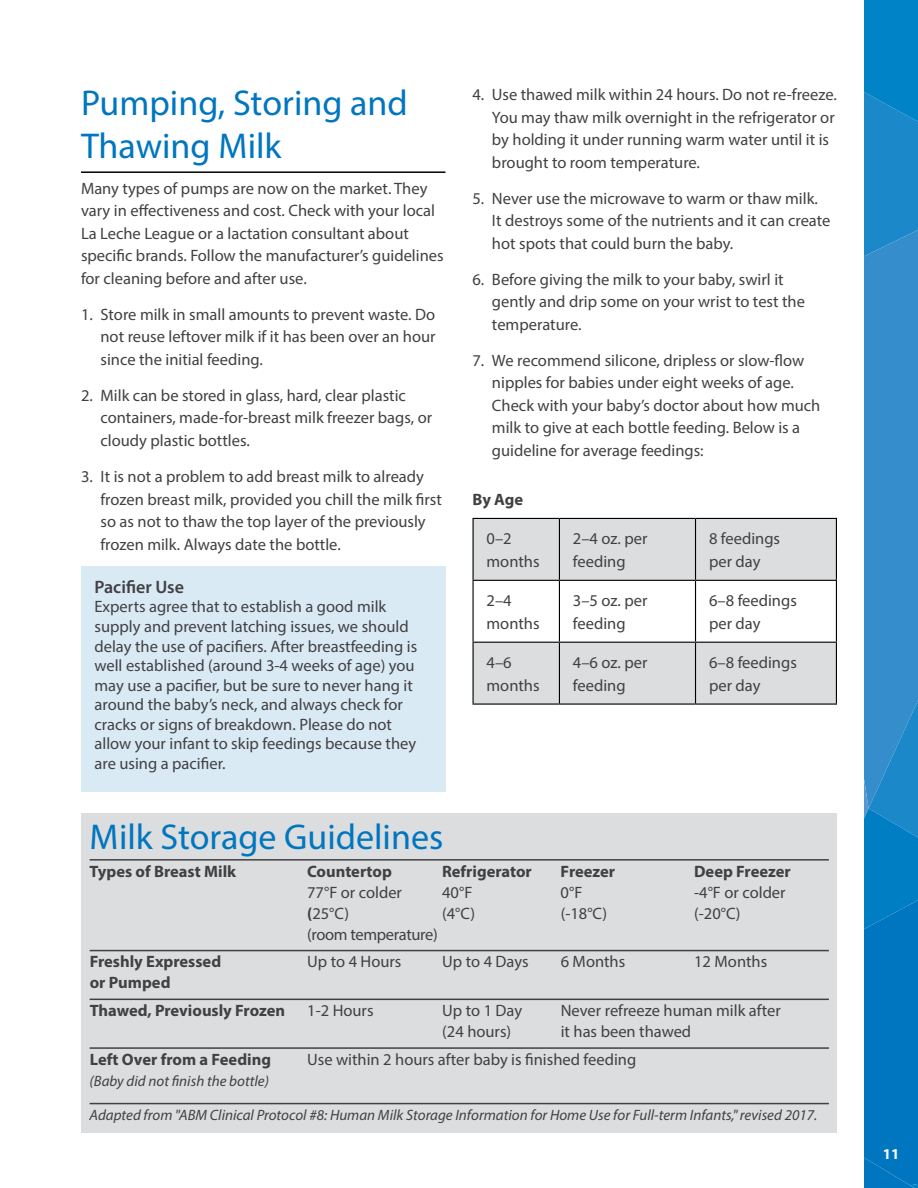
<style>
.page{position:relative;width:918px;height:1188px;background:#fff}
.page>*{position:absolute;margin:0;border:0;box-sizing:border-box;transform-origin:0 0}
.t1{font:36px/43.2px "Myriad Pro";color:#0076c0}
.t2{font:600 18px "Myriad Pro";color:#414042}
.t3{font:16.5px/22.5px "Myriad Pro";color:#414042}
.t4{font:700 16.5px/27.8px "Myriad Pro";color:#414042}
.t5{font:16.5px "Myriad Pro";letter-spacing:-.02em;color:#414042}
.t6{font:italic 15px "Myriad Pro";color:#414042}
.t7{font:700 15px "Myriad Pro";color:#fff}
.s1{font-weight:700}
</style>
<div class="page">
<svg style="left:864px;top:0;width:54px;height:1188px;background:#1b84c7"></svg>
<div style="left:81px;top:814px;width:756px;height:319px;background:#dcddde"></div>
<hr style="left:81px;top:171px;width:365px;height:2px;background:#000">
<svg style="left:474px;top:519px;width:362px;height:185px;fill:#dcddde"></svg>
<hr style="left:472px;top:518px;width:87px;height:1px;background:#000">
<hr style="left:472px;top:519px;width:2px;height:61px;background:#000">
<hr style="left:559px;top:518px;width:137px;height:1px;background:#000">
<hr style="left:559px;top:519px;width:1px;height:61px;background:#000">
<hr style="left:696px;top:518px;width:141px;height:1px;background:#000">
<hr style="left:695px;top:519px;width:1px;height:61px;background:#000">
<hr style="left:836px;top:519px;width:1px;height:61px;background:#000">
<hr style="left:472px;top:580px;width:87px;height:1px;background:#000">
<hr style="left:472px;top:581px;width:2px;height:61px;background:#000">
<hr style="left:559px;top:580px;width:137px;height:1px;background:#000">
<hr style="left:559px;top:581px;width:1px;height:61px;background:#000">
<hr style="left:696px;top:580px;width:141px;height:1px;background:#000">
<hr style="left:695px;top:581px;width:1px;height:61px;background:#000">
<hr style="left:836px;top:581px;width:1px;height:61px;background:#000">
<hr style="left:472px;top:642px;width:87px;height:1px;background:#000">
<hr style="left:472px;top:643px;width:2px;height:61px;background:#000">
<hr style="left:472px;top:704px;width:87px;height:1px;background:#000">
<hr style="left:559px;top:642px;width:137px;height:1px;background:#000">
<hr style="left:559px;top:643px;width:1px;height:61px;background:#000">
<hr style="left:559px;top:704px;width:137px;height:1px;background:#000">
<hr style="left:696px;top:642px;width:141px;height:1px;background:#000">
<hr style="left:695px;top:643px;width:1px;height:61px;background:#000">
<hr style="left:836px;top:643px;width:1px;height:61px;background:#000">
<hr style="left:696px;top:704px;width:141px;height:1px;background:#000">
<div style="left:81px;top:566px;width:365px;height:225px;background:#d9eaf5"></div>
<hr style="left:90px;top:859px;width:739px;height:2px;background:#414042">
<hr style="left:90px;top:950px;width:739px;height:1px;background:#414042">
<hr style="left:90px;top:999px;width:739px;height:1px;background:#414042">
<hr style="left:90px;top:1047px;width:739px;height:2px;background:#414042">
<hr style="left:90px;top:1103px;width:739px;height:1px;background:#414042">
<h1 class="t1" style="left:81px;top:81px;width:328px">Pumping, Storing and<br>Thawing Milk</h1>
<p class="t3" style="left:81px;top:177px;width:364px">Many types of pumps are now on the market. They vary in effectiveness and cost. Check with your local La Leche League or a lactation consultant about specific brands. Follow the manufacturer’s guidelines for cleaning before and after use.</p>
<p class="t3" style="left:101px;top:303px;width:337px;text-align:justify;text-indent:-20px">1. Store milk in small amounts to prevent waste. Do not reuse leftover milk if it has been over an hour since the initial feeding.</p>
<p class="t3" style="left:101px;top:384px;width:333px;text-indent:-20px">2. Milk can be stored in glass, hard, clear plastic containers, made-for-breast milk freezer bags, or cloudy plastic bottles.</p>
<p class="t3" style="left:101px;top:465px;width:343px;text-indent:-20px">3. It is not a problem to add breast milk to already frozen breast milk, provided you chill the milk first so as not to thaw the top layer of the previously frozen milk. Always date the bottle.</p>
<p class="t2" style="left:94px;top:575px;width:91px">Pacifier Use</p>
<p class="t3" style="left:94px;top:597px;width:324px;line-height:19.5px">Experts agree that to establish a good milk supply and prevent latching issues, we should delay the use of pacifiers. After breastfeeding is well established (around 3-4 weeks of age) you may use a pacifier, but be sure to never hang it around the baby’s neck, and always check for cracks or signs of breakdown. Please do not allow your infant to skip feedings because they are using a pacifier.</p>
<p class="t3" style="left:492px;top:83px;width:346px;text-indent:-20px">4. Use thawed milk within 24 hours. Do not re-freeze.<br>You may thaw milk overnight in the refrigerator or by holding it under running warm water until it is brought to room temperature.</p>
<p class="t3" style="left:492px;top:187px;width:340px;text-indent:-20px">5. Never use the microwave to warm or thaw milk.<br>It destroys some of the nutrients and it can create hot spots that could burn the baby.</p>
<p class="t3" style="left:492px;top:268px;width:314px;text-indent:-20px">6. Before giving the milk to your baby, swirl it gently and drip some on your wrist to test the temperature.</p>
<p class="t3" style="left:492px;top:349px;width:330px;text-indent:-20px">7. We recommend silicone, dripless or slow-flow nipples for babies under eight weeks of age.<br>Check with your baby’s doctor about how much milk to give at each bottle feeding. Below is a guideline for average feedings:</p>
<p class="t4" style="left:472px;top:485px;width:52px">By Age</p>
<p class="t3" style="left:487px;top:527px;width:55px">0–2 months</p>
<p class="t3" style="left:573px;top:527px;width:76px">2–4 oz. per feeding</p>
<p class="t3" style="left:709px;top:527px;width:73px">8 feedings per day</p>
<p class="t3" style="left:487px;top:589px;width:55px">2–4 months</p>
<p class="t3" style="left:573px;top:589px;width:76px">3–5 oz. per feeding</p>
<p class="t3" style="left:709px;top:589px;width:89px">6–8 feedings per day</p>
<p class="t3" style="left:487px;top:651px;width:55px">4–6 months</p>
<p class="t3" style="left:573px;top:651px;width:76px">4–6 oz. per feeding</p>
<p class="t3" style="left:709px;top:651px;width:89px">6–8 feedings per day</p>
<h1 class="t1" style="left:90px;top:815px;width:355px">Milk Storage Guidelines</h1>
<p class="t4" style="left:90px;top:857px;width:148px">Types of Breast Milk</p>
<p class="t4" style="left:307px;top:857px;width:86px">Countertop</p>
<p class="t4" style="left:442px;top:857px;width:91px">Refrigerator</p>
<p class="t4" style="left:561px;top:857px;width:56px">Freezer</p>
<p class="t4" style="left:694px;top:857px;width:98px">Deep Freezer</p>
<p class="t3" style="left:307px;top:880px;width:96px">77°F or colder</p>
<p class="t3" style="left:442px;top:880px;width:32px">40°F</p>
<p class="t3" style="left:561px;top:880px;width:23px">0°F</p>
<p class="t3" style="left:694px;top:880px;width:93px">-4°F or colder</p>
<p class="t3" style="left:307px;top:901px;width:43px"><span class="s1">(</span>25°C)</p>
<p class="t3" style="left:442px;top:901px;width:34px">(4°C)</p>
<p class="t3" style="left:561px;top:901px;width:48px">(-18°C)</p>
<p class="t3" style="left:694px;top:901px;width:48px">(-20°C)</p>
<p class="t5" style="left:307px;top:924px;width:132px">(room temperature)</p>
<p class="t4" style="left:90px;top:947px;width:133px">Freshly Expressed</p>
<p class="t3" style="left:307px;top:950px;width:96px">Up to 4 Hours</p>
<p class="t3" style="left:442px;top:950px;width:88px">Up to 4 Days</p>
<p class="t3" style="left:561px;top:950px;width:66px">6 Months</p>
<p class="t3" style="left:694px;top:950px;width:75px">12 Months</p>
<p class="t4" style="left:90px;top:968px;width:197px">or Pumped<br>Thawed, Previously Frozen</p>
<p class="t3" style="left:307px;top:999px;width:68px">1-2 Hours</p>
<p class="t3" style="left:442px;top:999px;width:82px">Up to 1 Day</p>
<p class="t3" style="left:561px;top:999px;width:222px">Never refreeze human milk after</p>
<p class="t3" style="left:442px;top:1020px;width:71px">(24 hours)</p>
<p class="t3" style="left:561px;top:1020px;width:132px">it has been thawed</p>
<p class="t4" style="left:90px;top:1045px;width:183px">Left Over from a Feeding</p>
<p class="t3" style="left:307px;top:1048px;width:331px">Use within 2 hours after baby is finished feeding</p>
<p class="t6" style="left:90px;top:1071px;width:181px">(Baby did not finish the bottle)</p>
<p class="t6" style="left:90px;top:1106px;width:729px">Adapted from "ABM Clinical Protocol #8: Human Milk Storage Information for Home Use for Full-term Infants," revised 2017.</p>
<p class="t7" style="left:883px;top:1144px;width:18px">11</p>
</div>
